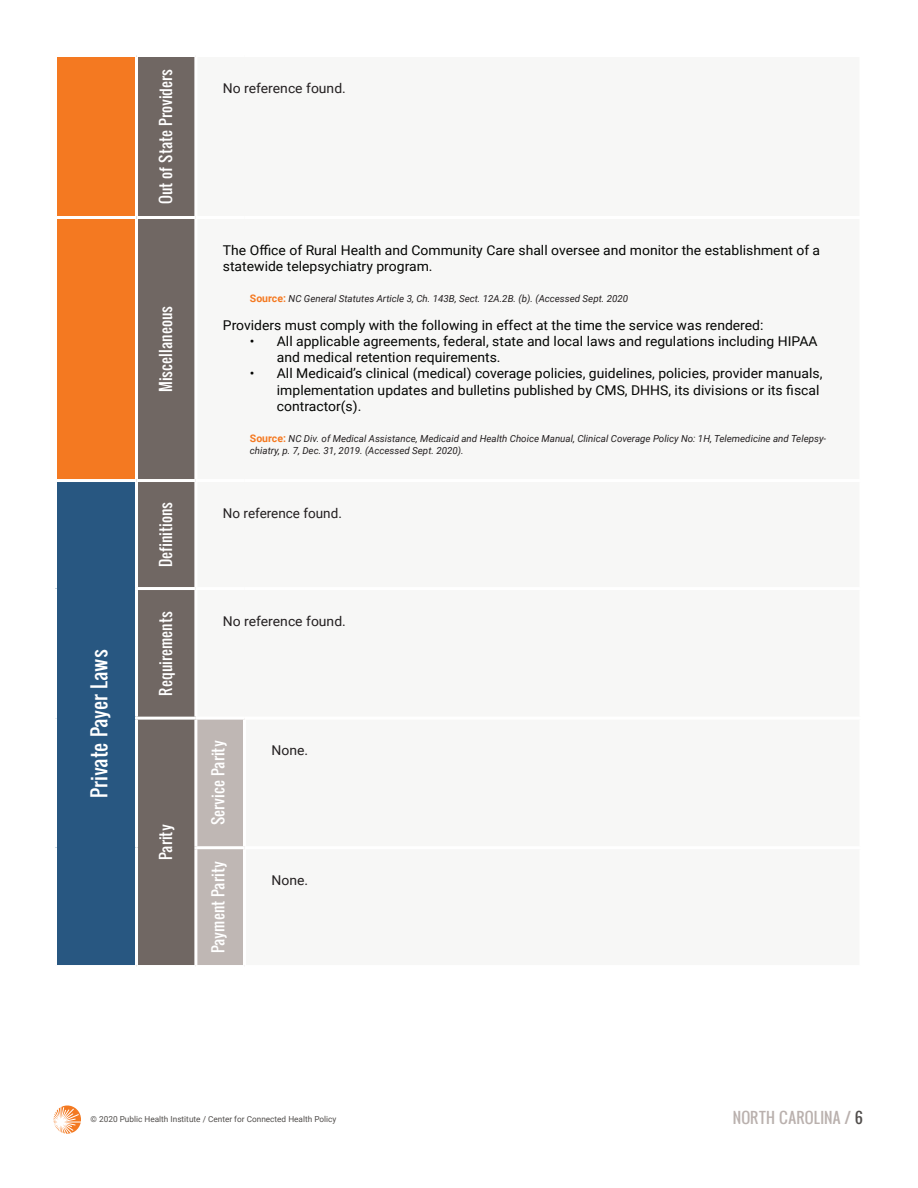
<style>
.page{position:relative;width:918px;height:1188px;background:#fff}
.page>*{position:absolute;margin:0;border:0;box-sizing:border-box;transform-origin:0 0}
.t1{font:19.5px "Oswald";color:#fff}
.t2{font:15px "Oswald";color:#fff}
.t3{font:15px "Oswald";color:#bab1ae}
.t4{font:13.5px/16.2px "Roboto";color:#040503}
.t5{font:13.5px "Roboto";color:#231f20}
.t6{font:italic 9.75px/12px "Roboto";color:#231f20}
.t7{font:8.25px "Roboto";color:#514e4c}
.s1{font-weight:700;font-style:normal;font-size:10.5px;color:#f47921}
.s2{color:#514e4c}
</style>
<div class="page">
<svg style="left:53px;top:1105px;width:28px;height:29px"></svg>
<div style="left:57px;top:57px;width:78px;height:422px;background:#f47921"></div>
<div style="left:138px;top:57px;width:56px;height:908px;background:#706763"></div>
<div style="left:56px;top:481px;width:80px;height:486px;background:#285781"></div>
<div style="left:197px;top:720px;width:46px;height:245px;background:#bfb7b4"></div>
<hr style="left:54px;top:216px;width:82px;height:3px;background:#fff">
<hr style="left:136px;top:216px;width:60px;height:3px;background:#fff">
<hr style="left:54px;top:479px;width:82px;height:3px;background:#fff">
<hr style="left:54px;top:482px;width:3px;height:107px;background:#fff">
<hr style="left:136px;top:479px;width:60px;height:3px;background:#fff">
<hr style="left:135px;top:482px;width:3px;height:105px;background:#fff">
<hr style="left:54px;top:589px;width:3px;height:129px;background:#fff">
<hr style="left:135px;top:587px;width:61px;height:3px;background:#fff">
<hr style="left:135px;top:590px;width:3px;height:127px;background:#fff">
<hr style="left:54px;top:718px;width:3px;height:130px;background:#fff">
<hr style="left:135px;top:717px;width:61px;height:3px;background:#fff">
<hr style="left:135px;top:720px;width:3px;height:128px;background:#fff">
<hr style="left:54px;top:848px;width:3px;height:117px;background:#fff">
<hr style="left:135px;top:848px;width:3px;height:117px;background:#fff">
<hr style="left:194px;top:846px;width:51px;height:3px;background:#fff">
<hr style="left:54px;top:965px;width:82px;height:3px;background:#fff">
<p class="t2" style="left:154px;top:204px;width:137px;rotate:-90deg">Out of State Providers</p>
<p class="t2" style="left:154px;top:392px;width:88px;rotate:-90deg">Miscellaneous</p>
<p class="t5" style="left:223px;top:78px;width:124px">No reference found.</p>
<p class="t4" style="left:223px;top:241px;width:599px">The Office of Rural Health and Community Care shall oversee and monitor the establishment of a statewide telepsychiatry program.</p>
<p class="t6" style="left:250px;top:292px;width:380px"><span class="s1">Source:</span> NC General Statutes Article 3, Ch. 143B, Sect. 12A.2B. (b). (Accessed Sept. 2020</p>
<p class="t4" style="left:223px;top:316px;width:542px">Providers must comply with the following in effect at the time the service was rendered:</p>
<p class="t4" style="left:277px;top:333px;width:542px;text-indent:-27px">• All applicable agreements, federal, state and local laws and regulations including HIPAA and medical retention requirements.</p>
<p class="t4" style="left:277px;top:365px;width:547px;text-indent:-27px">• All Medicaid’s clinical (medical) coverage policies, guidelines, policies, provider manuals, implementation updates and bulletins published by CMS, DHHS, its divisions or its fiscal contractor(s).</p>
<p class="t6" style="left:250px;top:432px;width:578px"><span class="s1">Source:</span> NC Div. of Medical Assistance, Medicaid and Health Choice Manual, Clinical Coverage Policy No: 1H, Telemedicine and Telepsy&shy;chiatry, p. 7, Dec. 31, 2019. (Accessed Sept. 2020).</p>
<p class="t1" style="left:84px;top:798px;width:150px;rotate:-90deg">Private Payer Laws</p>
<p class="t2" style="left:154px;top:567px;width:67px;rotate:-90deg">Definitions</p>
<p class="t5" style="left:223px;top:503px;width:120px">No reference found.</p>
<p class="t2" style="left:154px;top:696px;width:86px;rotate:-90deg">Requirements</p>
<p class="t5" style="left:223px;top:611px;width:124px">No reference found.</p>
<p class="t2" style="left:154px;top:860px;width:37px;rotate:-90deg">Parity</p>
<p class="t2" style="left:207px;top:825px;width:87px;rotate:-90deg">Service Parity</p>
<p class="t5" style="left:272px;top:741px;width:38px">None.</p>
<p class="t2" style="left:207px;top:953px;width:93px;rotate:-90deg">Payment Parity</p>
<p class="t5" style="left:272px;top:871px;width:38px">None.</p>
<p class="t7" style="left:91px;top:1113px;width:247px">© 2020 Public Health Institute / Center for Connected Health Policy</p>
<p class="t3" style="left:733px;top:1106px;width:132px">NORTH CAROLINA / <span class="s2">6</span></p>
</div>
